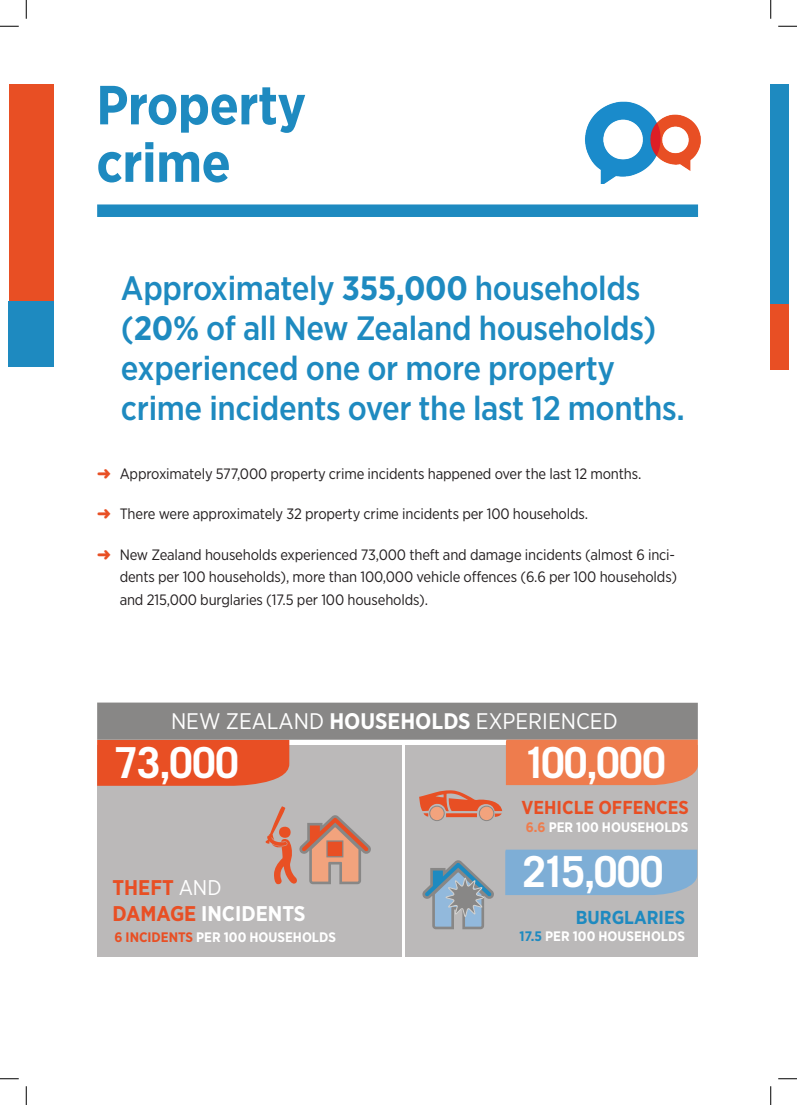
<style>
.page{position:relative;width:797px;height:1105px;background:#fff}
.page>*{position:absolute;margin:0;border:0;box-sizing:border-box;transform-origin:0 0}
.t1{font:700 55px/57.5px "Gotham Narrow";letter-spacing:-.01em;color:#1e8ac0}
.t2{font:700 42.75px "Trade Gothic";letter-spacing:-.02em;color:#fff}
.t3{font:500 33.75px/40px "Gotham Narrow";letter-spacing:-.01em;color:#1e8ac0}
.t4{font:22.5px "Gotham Narrow";color:#fff}
.t5{font:700 21.25px/26.2px "Gotham Narrow";color:#e84f24}
.t6{font:700 18.75px "Gotham Narrow";color:#e84f24}
.t7{font:700 18.75px "Gotham Narrow";color:#1e8ac0}
.t8{font:15px/22.5px "Gotham Narrow";letter-spacing:-.01em;color:#231f20}
.t9{font:700 13.75px "Gotham Narrow";color:#fff}
.s1{font-weight:700}
.s2{color:#e84f24}
.s3{font-weight:400;color:#fff}
.s4{color:#fff}
.s5{color:#ee7c4d}
.s6{color:#1e8ac0}
</style>
<div class="page">
<div style="left:9px;top:84px;width:45px;height:220px;background:#e84f24"></div>
<div style="left:97px;top:204px;width:601px;height:13px;background:#1e8ac0"></div>
<img style="left:585px;top:101px;width:116px;height:83px">
<div style="left:770px;top:84px;width:18px;height:220px;background:#1e8ac0"></div>
<div style="left:9px;top:302px;width:45px;height:65px;background:#1e8ac0"></div>
<div style="left:770px;top:304px;width:18px;height:66px;background:#e84f24"></div>
<div style="left:97px;top:745px;width:305px;height:211px;background:#bbb9b9"></div>
<div style="left:97px;top:740px;width:192px;height:46px;background:#e84f24"></div>
<div style="left:97px;top:702px;width:600px;height:38px;background:#888786"></div>
<div style="left:405px;top:745px;width:292px;height:211px;background:#bbb9b9"></div>
<div style="left:505px;top:850px;width:192px;height:45px;background:#7eaed6"></div>
<svg style="left:422px;top:860px;width:72px;height:69px"></svg>
<svg style="left:419px;top:740px;width:278px;height:77px"></svg>
<div style="left:430px;top:806px;width:14px;height:15px;background:#f2a37d;border-radius:50%"></div>
<div style="left:429px;top:806px;width:15px;height:15px;border:1px solid #888786;border-radius:50%"></div>
<div style="left:479px;top:806px;width:15px;height:15px;background:#f2a37d;border-radius:50%"></div>
<div style="left:479px;top:806px;width:15px;height:15px;border:1px solid #888786;border-radius:50%"></div>
<svg style="left:265px;top:806px;width:106px;height:78px"></svg>
<div style="left:326px;top:840px;width:17px;height:17px;background:#e84f24;border:1px solid #888786"></div>
<svg style="left:0;top:25px;width:19px;height:2px"></svg>
<svg style="left:778px;top:25px;width:19px;height:2px"></svg>
<svg style="left:0;top:1078px;width:19px;height:1px"></svg>
<svg style="left:778px;top:1078px;width:19px;height:1px"></svg>
<svg style="left:25px;top:0;width:2px;height:19px"></svg>
<svg style="left:25px;top:1086px;width:2px;height:19px"></svg>
<svg style="left:770px;top:0;width:1px;height:19px"></svg>
<svg style="left:770px;top:1086px;width:1px;height:19px"></svg>
<h1 class="t1" style="left:96px;top:76px;width:211px">Property crime</h1>
<h3 class="t3" style="left:121px;top:268px;width:565px">Approximately <span class="s1">355,000</span> households (<span class="s1">20%</span> of all New Zealand households) experienced one or more property crime incidents over the last 12 months.</h3>
<p class="t8" style="left:97px;top:462px;width:545px"><span class="s2">➜</span> Approximately 577,000 property crime incidents happened over the last 12 months.</p>
<p class="t8" style="left:97px;top:502px;width:492px"><span class="s2">➜</span> There were approximately 32 property crime incidents per 100 households.</p>
<p class="t8" style="left:120px;top:543px;width:559px;text-indent:-22px"><span class="s2">➜</span> New Zealand households experienced 73,000 theft and damage incidents (almost 6 inci&shy;dents per 100 households), more than 100,000 vehicle offences (6.6 per 100 households) and 215,000 burglaries (17.5 per 100 households).</p>
<h3 class="t4" style="left:171px;top:707px;width:448px">NEW ZEALAND <span class="s1">HOUSEHOLDS</span> EXPERIENCED</h3>
<h2 class="t2" style="left:115px;top:736px;width:125px">73,000</h2>
<h2 class="t2" style="left:523px;top:736px;width:144px">100,000</h2>
<p class="t6" style="left:521px;top:796px;width:169px">VEHICLE OFFENCES</p>
<h3 class="t5" style="left:112px;top:874px;width:194px">THEFT <span class="s3">AND<br></span>DAMAGE <span class="s4">INCIDENTS</span></h3>
<p class="t9" style="left:114px;top:929px;width:223px"><span class="s2">6 INCIDENTS</span> PER 100 HOUSEHOLDS</p>
<p class="t9" style="left:526px;top:818px;width:164px"><span class="s5">6.6</span> PER 100 HOUSEHOLDS</p>
<h2 class="t2" style="left:522px;top:846px;width:142px">215,000</h2>
<p class="t7" style="left:576px;top:906px;width:111px">BURGLARIES</p>
<p class="t9" style="left:519px;top:928px;width:167px"><span class="s6">17.5</span> PER 100 HOUSEHOLDS</p>
</div>
